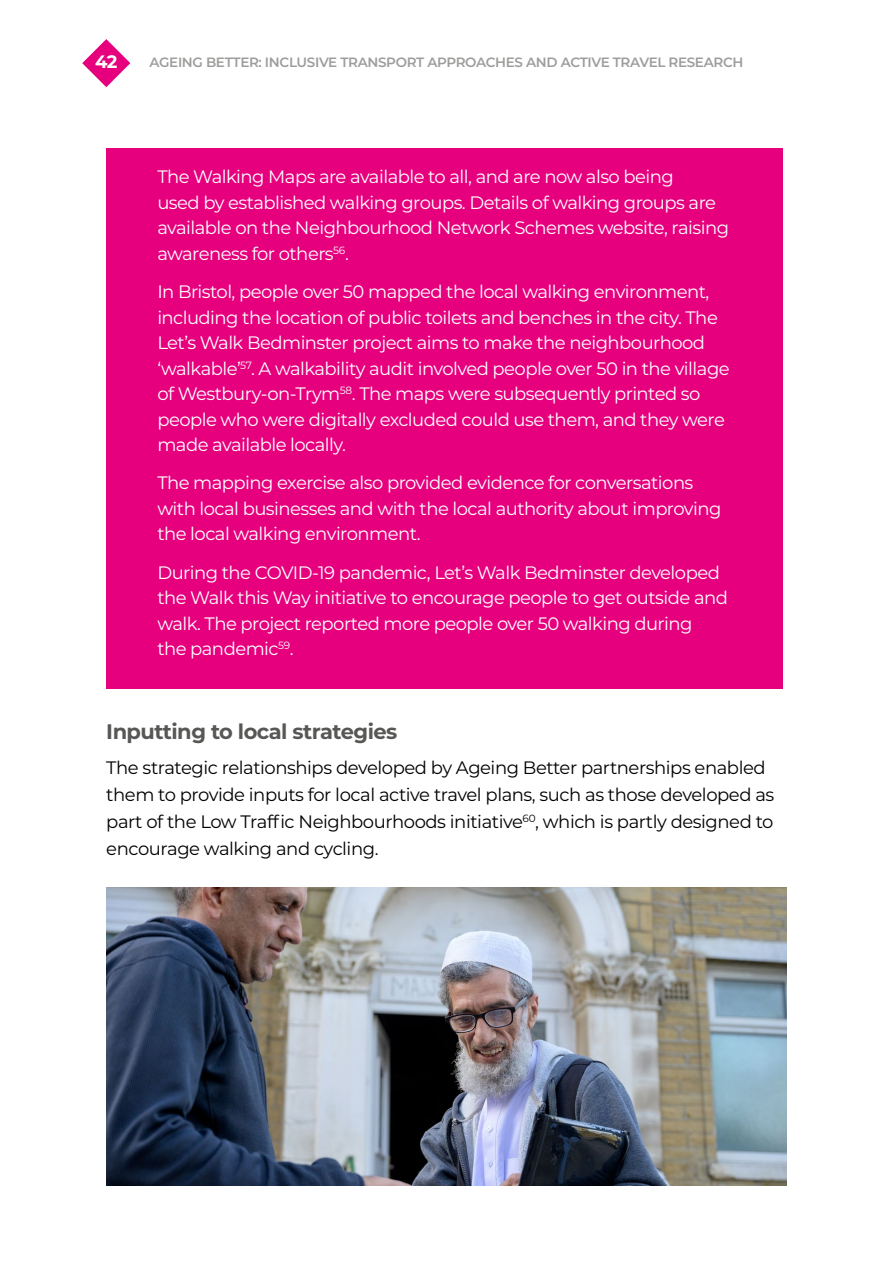
<style>
.page{position:relative;width:893px;height:1263px;background:#fff}
.page>*{position:absolute;margin:0;border:0;box-sizing:border-box;transform-origin:0 0}
._7_0-h3{font:700 21px "Montserrat";letter-spacing:-.025em;color:#575756}
._7_0-Pullout-Box-p{font:18px/25.5px "Montserrat";letter-spacing:-.03em;color:#fff}
._7_0-p{font:18px/27px "Montserrat";letter-spacing:-.025em;color:#000}
.t1{font:700 18px "Montserrat";color:#fff}
.t2{font:600 13.5px "Montserrat";letter-spacing:-.025em;color:#9d9d9c}
</style>
<div class="page">
<div style="left:106px;top:149px;width:676px;height:540px;background:#e6007d"></div>
<img style="left:106px;top:887px;width:681px;height:299px">
<svg style="left:82px;top:39px;width:48px;height:48px"></svg>
<p class="t1" style="left:95px;top:49px;width:24px">42</p>
<p class="t2" style="left:150px;top:53px;width:595px">AGEING BETTER: INCLUSIVE TRANSPORT APPROACHES AND ACTIVE TRAVEL RESEARCH</p>
<h2 class="_7_0-Pullout-Box-p" style="left:157px;top:163px;width:573px">The Walking Maps are available to all, and are now also being<br>used by established walking groups. Details of walking groups are available on the Neighbourhood Network Schemes website, raising awareness for others<sup>56</sup>.</h2>
<h2 class="_7_0-Pullout-Box-p" style="left:157px;top:278px;width:574px">In Bristol, people over 50 mapped the local walking environment, including the location of public toilets and benches in the city. The Let’s Walk Bedminster project aims to make the neighbourhood ‘walkable’<sup>57</sup>. A walkability audit involved people over 50 in the village of Westbury-on-Trym<sup>58</sup>. The maps were subsequently printed so people who were digitally excluded could use them, and they were made available locally.</h2>
<h2 class="_7_0-Pullout-Box-p" style="left:157px;top:469px;width:566px">The mapping exercise also provided evidence for conversations with local businesses and with the local authority about improving the local walking environment.</h2>
<h2 class="_7_0-Pullout-Box-p" style="left:157px;top:559px;width:572px">During the COVID-19 pandemic, Let’s Walk Bedminster developed the Walk this Way initiative to encourage people to get outside and walk. The project reported more people over 50 walking during<br>the pandemic<sup>59</sup>.</h2>
<h2 class="_7_0-h3" style="left:106px;top:716px;width:293px">Inputting to local strategies</h2>
<h2 class="_7_0-p" style="left:106px;top:754px;width:669px">The strategic relationships developed by Ageing Better partnerships enabled them to provide inputs for local active travel plans, such as those developed as part of the Low Traffic Neighbourhoods initiative<sup>60</sup>, which is partly designed to encourage walking and cycling.</h2>
</div>
